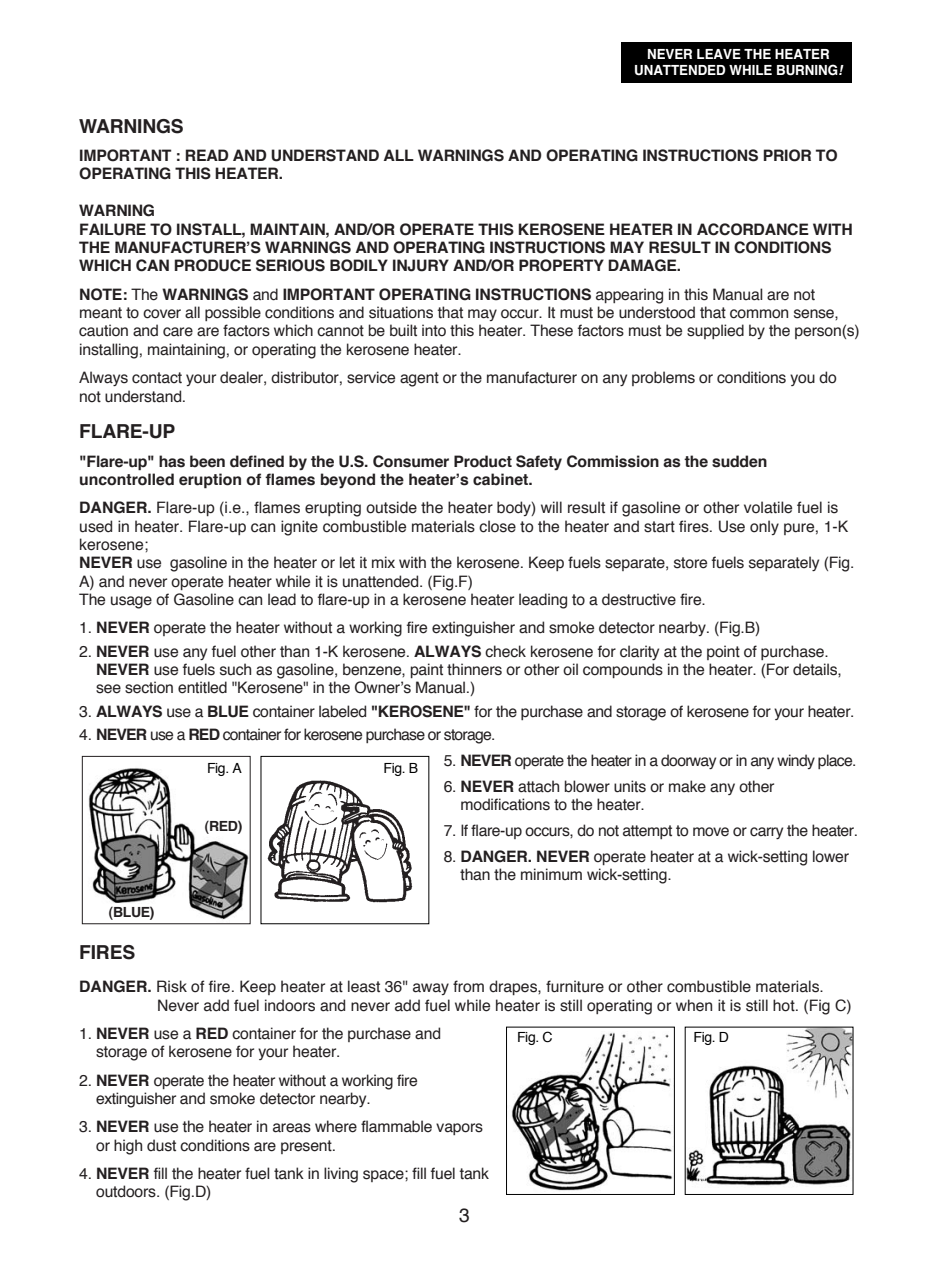
<style>
.page{position:relative;width:933px;height:1280px;background:#fff}
.page>*{position:absolute;margin:0;border:0;box-sizing:border-box;transform-origin:0 0}
.t1{font:700 19.25px "Helvetica";letter-spacing:-.01em;color:#231f20}
.t2{font:19.25px "Helvetica";color:#231f20}
.t3{font:15.75px/18.4px "Helvetica";letter-spacing:-.01em;color:#231f20}
.t4{font:700 15.75px/18.4px "Helvetica";letter-spacing:-.01em;color:#231f20}
.t5{font:15.75px "Helvetica";letter-spacing:-.05em;color:#231f20}
.t6{font:15.75px "Helvetica";letter-spacing:-.045em;color:#231f20}
.t7{font:700 14px/16.8px "Helvetica";color:#fff;text-align:center;scale:.95 1}
.t8{font:14px "Helvetica";letter-spacing:-.03em;color:#000}
.t9{font:700 14px "Helvetica";letter-spacing:-.025em;color:#231f20}
.s1{font-style:italic}
.s2{font-weight:700}
</style>
<div class="page">
<div style="left:621px;top:43px;width:231px;height:40px;background:#000"></div>
<img style="left:88px;top:768px;width:161px;height:152px">
<div style="left:82px;top:756px;width:169px;height:168px;border:1px solid #231f20"></div>
<img style="left:267px;top:780px;width:146px;height:123px">
<img style="left:512px;top:1032px;width:161px;height:159px">
<div style="left:506px;top:1027px;width:169px;height:168px;border:1px solid #000"></div>
<img style="left:686px;top:1029px;width:165px;height:157px">
<p class="t7" style="left:634px;top:45px;width:221px">NEVER LEAVE THE HEATER<br>UNATTENDED WHILE BURNING<span class="s1">!</span></p>
<p class="t1" style="left:79px;top:109px;width:106px">WARNINGS</p>
<p class="t4" style="left:79px;top:146px;width:760px">IMPORTANT : READ AND UNDERSTAND ALL WARNINGS AND OPERATING INSTRUCTIONS PRIOR TO<br>OPERATING THIS HEATER.</p>
<p class="t4" style="left:79px;top:201px;width:775px">WARNING<br>FAILURE TO INSTALL, MAINTAIN, AND/OR OPERATE THIS KEROSENE HEATER IN ACCORDANCE WITH THE MANUFACTURER’S WARNINGS AND OPERATING INSTRUCTIONS MAY RESULT IN CONDITIONS WHICH CAN PRODUCE SERIOUS BODILY INJURY AND/OR PROPERTY DAMAGE.</p>
<p class="t3" style="left:79px;top:284px;width:782px"><span class="s2">NOTE:</span> The <span class="s2">WARNINGS</span> and <span class="s2">IMPORTANT OPERATING INSTRUCTIONS</span> appearing in this Manual are not meant to cover all possible conditions and situations that may occur. It must be understood that common sense, caution and care are factors which cannot be built into this heater. These factors must be supplied by the person(s) installing, maintaining, or operating the kerosene heater.</p>
<p class="t3" style="left:79px;top:368px;width:759px">Always contact your dealer, distributor, service agent or the manufacturer on any problems or conditions you do not understand.</p>
<p class="t1" style="left:79px;top:414px;width:97px">FLARE-UP</p>
<p class="t4" style="left:79px;top:451px;width:689px">"Flare-up" has been defined by the U.S. Consumer Product Safety Commission as the sudden uncontrolled eruption of flames beyond the heater’s cabinet.</p>
<p class="t3" style="left:79px;top:498px;width:776px"><span class="s2">DANGER.</span> Flare-up (i.e., flames erupting outside the heater body) will result if gasoline or other volatile fuel is used in heater. Flare-up can ignite combustible materials close to the heater and start fires. Use only pure, 1-K kerosene;<br><span class="s2">NEVER</span> use gasoline in the heater or let it mix with the kerosene. Keep fuels separate, store fuels separately (Fig.<br>A) and never operate heater while it is unattended. (Fig.F)<br>The usage of Gasoline can lead to flare-up in a kerosene heater leading to a destructive fire.</p>
<p class="t3" style="left:79px;top:618px;width:682px">1. <span class="s2">NEVER</span> operate the heater without a working fire extinguisher and smoke detector nearby. (Fig.B)</p>
<p class="t3" style="left:96px;top:641px;width:747px;text-indent:-17px">2. <span class="s2">NEVER</span> use any fuel other than 1-K kerosene. <span class="s2">ALWAYS</span> check kerosene for clarity at the point of purchase.<br><span class="s2">NEVER</span> use fuels such as gasoline, benzene, paint thinners or other oil compounds in the heater. (For details, see section entitled "Kerosene" in the Owner’s Manual.)</p>
<p class="t3" style="left:79px;top:702px;width:777px">3. <span class="s2">ALWAYS</span> use a <span class="s2">BLUE</span> container labeled <span class="s2">"KEROSENE"</span> for the purchase and storage of kerosene for your heater.</p>
<p class="t5" style="left:79px;top:721px;width:417px">4. <span class="s2">NEVER</span> use a <span class="s2">RED</span> container for kerosene purchase or storage.</p>
<p class="t6" style="left:444px;top:747px;width:414px">5. <span class="s2">NEVER</span> operate the heater in a doorway or in any windy place.</p>
<p class="t3" style="left:460px;top:777px;width:315px;text-indent:-17px">6. <span class="s2">NEVER</span> attach blower units or make any other modifications to the heater.</p>
<p class="t3" style="left:443px;top:821px;width:416px">7. lf flare-up occurs, do not attempt to move or carry the heater.</p>
<p class="t3" style="left:460px;top:847px;width:390px;text-indent:-17px">8. <span class="s2">DANGER. NEVER</span> operate heater at a wick-setting lower than the minimum wick-setting.</p>
<p class="t8" style="left:207px;top:756px;width:36px">Fig. A</p>
<p class="t8" style="left:383px;top:756px;width:36px">Fig. B</p>
<p class="t9" style="left:205px;top:814px;width:39px">(RED)</p>
<p class="t9" style="left:109px;top:900px;width:47px">(BLUE)</p>
<p class="t1" style="left:79px;top:935px;width:57px">FIRES</p>
<p class="t3" style="left:157px;top:977px;width:696px;text-indent:-78px"><span class="s2">DANGER.</span> Risk of fire. Keep heater at least 36" away from drapes, furniture or other combustible materials.<br>Never add fuel indoors and never add fuel while heater is still operating or when it is still hot. (Fig C)</p>
<p class="t3" style="left:96px;top:1024px;width:346px;text-indent:-17px">1. <span class="s2">NEVER</span> use a <span class="s2">RED</span> container for the purchase and storage of kerosene for your heater.</p>
<p class="t3" style="left:96px;top:1070px;width:323px;text-indent:-17px">2. <span class="s2">NEVER</span> operate the heater without a working fire extinguisher and smoke detector nearby.</p>
<p class="t3" style="left:96px;top:1117px;width:388px;text-indent:-17px">3. <span class="s2">NEVER</span> use the heater in areas where flammable vapors or high dust conditions are present.</p>
<p class="t3" style="left:96px;top:1164px;width:394px;text-indent:-17px">4. <span class="s2">NEVER</span> fill the heater fuel tank in living space; fill fuel tank outdoors. (Fig.D)</p>
<p class="t8" style="left:517px;top:1025px;width:37px">Fig. C</p>
<p class="t8" style="left:693px;top:1025px;width:37px">Fig. D</p>
<p class="t2" style="left:459px;top:1198px;width:12px">3</p>
</div>
